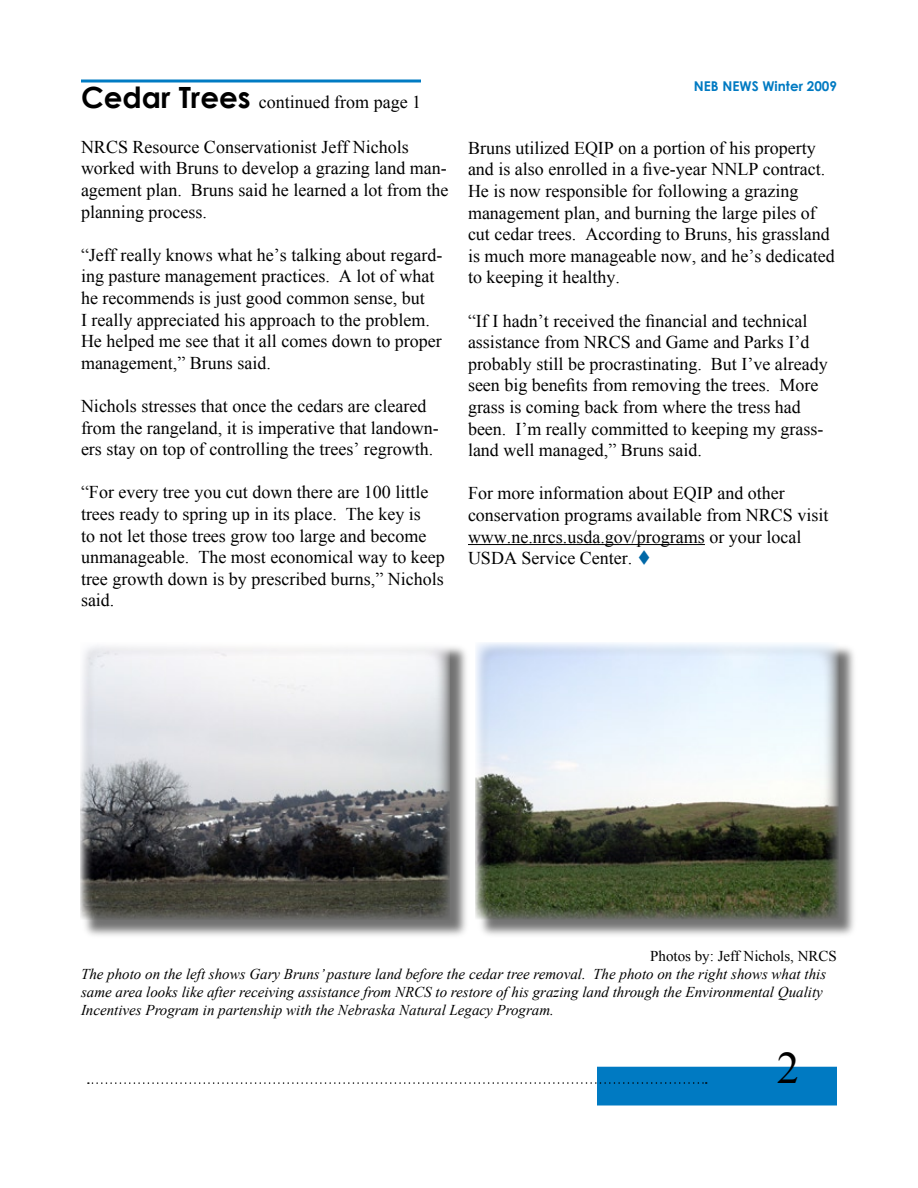
<style>
.page{position:relative;width:918px;height:1188px;background:#fff}
.page>*{position:absolute;margin:0;border:0;box-sizing:border-box;transform-origin:0 0}
.t1{font:45px "Times New Roman";color:#000}
.t2{font:18px/21.6px "Times New Roman";color:#000}
.t3{font:italic 15px/18px "Times New Roman";color:#000}
.t4{font:15px "Times New Roman";color:#000}
.t5{font:700 13.5px "Century Gothic";color:#007ac2}
.s1{font-family:"Century Gothic";font-weight:700;font-size:29.25px}
.s2{color:#0068a7}
</style>
<div class="page">
<div style="left:598px;top:1067px;width:238px;height:38px;background:#007ac2"></div>
<div style="left:597px;top:1067px;width:240px;height:39px;border:2px solid #007ac2"></div>
<svg style="left:88px;top:1082px;width:619px;height:2px"></svg>
<hr style="left:81px;top:80px;width:340px;height:2px;background:#007bc3">
<hr style="left:468px;top:544px;width:237px;height:1px;background:#000">
<div style="left:82px;top:644px;width:388px;height:296px;background:#000;opacity:.56"></div>
<img style="left:80px;top:644px;width:370px;height:276px">
<div style="left:477px;top:644px;width:382px;height:296px;background:#000;opacity:.55"></div>
<img style="left:476px;top:642px;width:362px;height:277px">
<p class="t2" style="left:81px;top:91px;width:342px"><span class="s1">Cedar Trees</span> continued from page 1</p>
<p class="t2" style="left:81px;top:136px;width:369px">NRCS Resource Conservationist Jeff Nichols worked with Bruns to develop a grazing land man&shy;agement plan. Bruns said he learned a lot from the planning process.</p>
<p class="t2" style="left:81px;top:244px;width:363px">“Jeff really knows what he’s talking about regard&shy;ing pasture management practices. A lot of what he recommends is just good common sense, but<br>I really appreciated his approach to the problem.<br>He helped me see that it all comes down to proper management,” Bruns said.</p>
<p class="t2" style="left:81px;top:395px;width:359px">Nichols stresses that once the cedars are cleared from the rangeland, it is imperative that landown&shy;ers stay on top of controlling the trees’ regrowth.</p>
<p class="t2" style="left:81px;top:481px;width:365px">“For every tree you cut down there are 100 little trees ready to spring up in its place. The key is<br>to not let those trees grow too large and become unmanageable. The most economical way to keep tree growth down is by prescribed burns,” Nichols said.</p>
<p class="t5" style="left:694px;top:76px;width:145px">NEB NEWS Winter 2009</p>
<p class="t2" style="left:468px;top:137px;width:368px">Bruns utilized EQIP on a portion of his property and is also enrolled in a five-year NNLP contract.<br>He is now responsible for following a grazing management plan, and burning the large piles of cut cedar trees. According to Bruns, his grassland is much more manageable now, and he’s dedicated to keeping it healthy.</p>
<p class="t2" style="left:468px;top:309px;width:361px">“If I hadn’t received the financial and technical assistance from NRCS and Game and Parks I’d probably still be procrastinating. But I’ve already seen big benefits from removing the trees. More grass is coming back from where the tress had been. I’m really committed to keeping my grass&shy;land well managed,” Bruns said.</p>
<p class="t2" style="left:468px;top:482px;width:362px">For more information about EQIP and other conservation programs available from NRCS visit www.ne.nrcs.usda.gov/programs or your local USDA Service Center. <span class="s2">▼</span></p>
<p class="t4" style="left:650px;top:946px;width:188px">Photos by: Jeff Nichols, NRCS</p>
<p class="t3" style="left:81px;top:964px;width:747px">The photo on the left shows Gary Bruns’ pasture land before the cedar tree removal. The photo on the right shows what this same area looks like after receiving assistance from NRCS to restore of his grazing land through the Environmental Quality<br>Incentives Program in partenship with the Nebraska Natural Legacy Program.</p>
<h1 class="t1" style="left:777px;top:1037px;width:24px">2</h1>
</div>
